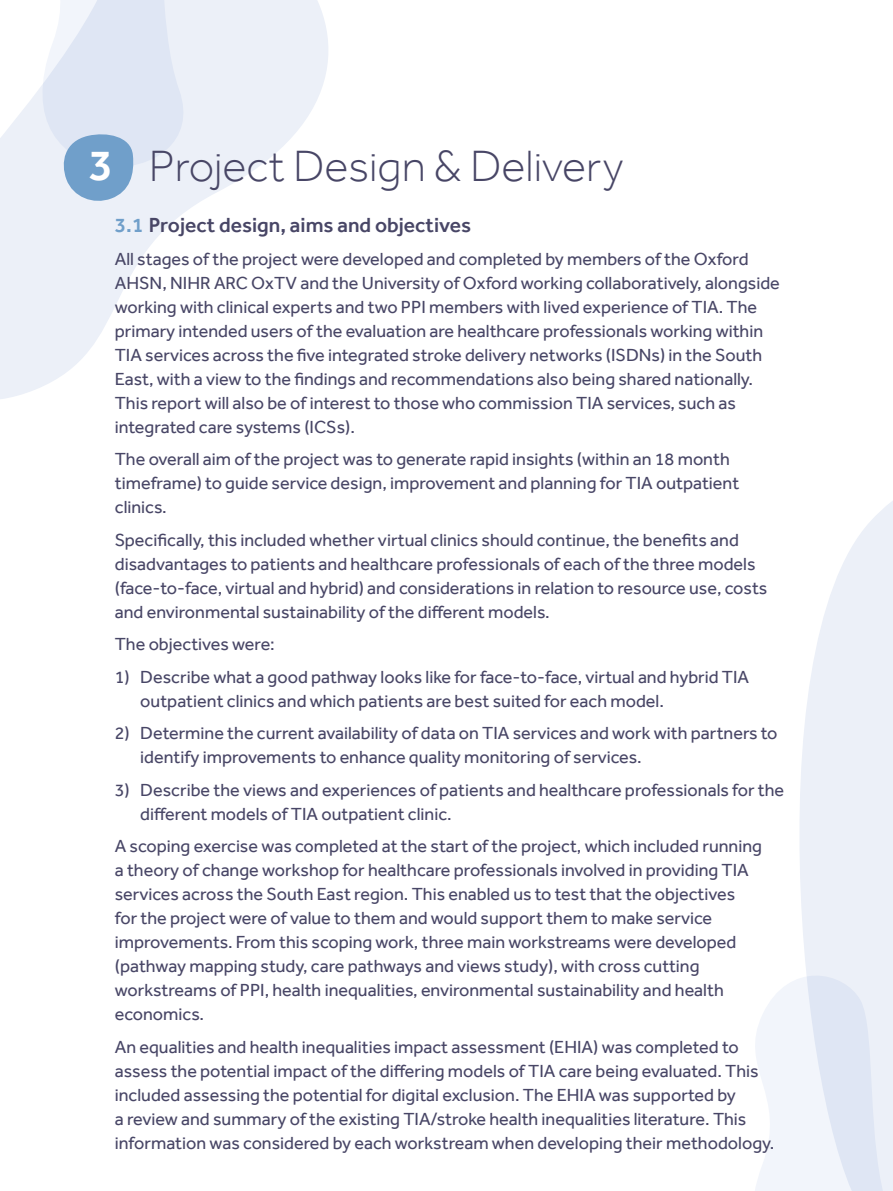
<style>
.page{position:relative;width:893px;height:1191px;background:#fff}
.page>*{position:absolute;margin:0;border:0;box-sizing:border-box;transform-origin:0 0}
.t1{font:300 45px "Effra";color:#484666}
.t2{font:500 21px "Effra";color:#484666}
.t3{font:18px/24px "Effra";color:#484666}
.s1{font-weight:500;color:#fff}
.s2{color:#709fca}
</style>
<div class="page">
<svg style="left:0;top:0;width:328px;height:399px"></svg>
<svg style="left:800px;top:501px;width:93px;height:458px;fill:#ecf0f8"></svg>
<svg style="left:755px;top:959px;width:138px;height:232px;fill:#ecf0f8"></svg>
<svg style="left:0;top:0;width:195px;height:205px"></svg>
<h1 class="t1" style="left:89px;top:139px;width:536px"><span class="s1">3</span> Project Design &amp; Delivery</h1>
<p class="t2" style="left:115px;top:212px;width:358px"><span class="s2">3.1</span> Project design, aims and objectives</p>
<p class="t3" style="left:115px;top:246px;width:667px">All stages of the project were developed and completed by members of the Oxford AHSN, NIHR ARC OxTV and the University of Oxford working collaboratively, alongside working with clinical experts and two PPI members with lived experience of TIA. The primary intended users of the evaluation are healthcare professionals working within TIA services across the five integrated stroke delivery networks (ISDNs) in the South East, with a view to the findings and recommendations also being shared nationally.<br>This report will also be of interest to those who commission TIA services, such as integrated care systems (ICSs).</p>
<p class="t3" style="left:115px;top:447px;width:626px">The overall aim of the project was to generate rapid insights (within an 18 month timeframe) to guide service design, improvement and planning for TIA outpatient clinics.</p>
<p class="t3" style="left:115px;top:527px;width:654px">Specifically, this included whether virtual clinics should continue, the benefits and disadvantages to patients and healthcare professionals of each of the three models (face-to-face, virtual and hybrid) and considerations in relation to resource use, costs and environmental sustainability of the different models.</p>
<p class="t3" style="left:115px;top:632px;width:162px">The objectives were:</p>
<p class="t3" style="left:140px;top:664px;width:610px;text-indent:-26px">1) Describe what a good pathway looks like for face-to-face, virtual and hybrid TIA outpatient clinics and which patients are best suited for each model.</p>
<p class="t3" style="left:140px;top:721px;width:639px;text-indent:-26px">2) Determine the current availability of data on TIA services and work with partners to identify improvements to enhance quality monitoring of services.</p>
<p class="t3" style="left:140px;top:777px;width:645px;text-indent:-26px">3) Describe the views and experiences of patients and healthcare professionals for the different models of TIA outpatient clinic.</p>
<p class="t3" style="left:115px;top:834px;width:649px">A scoping exercise was completed at the start of the project, which included running a theory of change workshop for healthcare professionals involved in providing TIA services across the South East region. This enabled us to test that the objectives for the project were of value to them and would support them to make service improvements. From this scoping work, three main workstreams were developed (pathway mapping study, care pathways and views study), with cross cutting workstreams of PPI, health inequalities, environmental sustainability and health economics.</p>
<p class="t3" style="left:115px;top:1034px;width:661px">An equalities and health inequalities impact assessment (EHIA) was completed to assess the potential impact of the differing models of TIA care being evaluated. This included assessing the potential for digital exclusion. The EHIA was supported by<br>a review and summary of the existing TIA/stroke health inequalities literature. This information was considered by each workstream when developing their methodology.</p>
</div>
